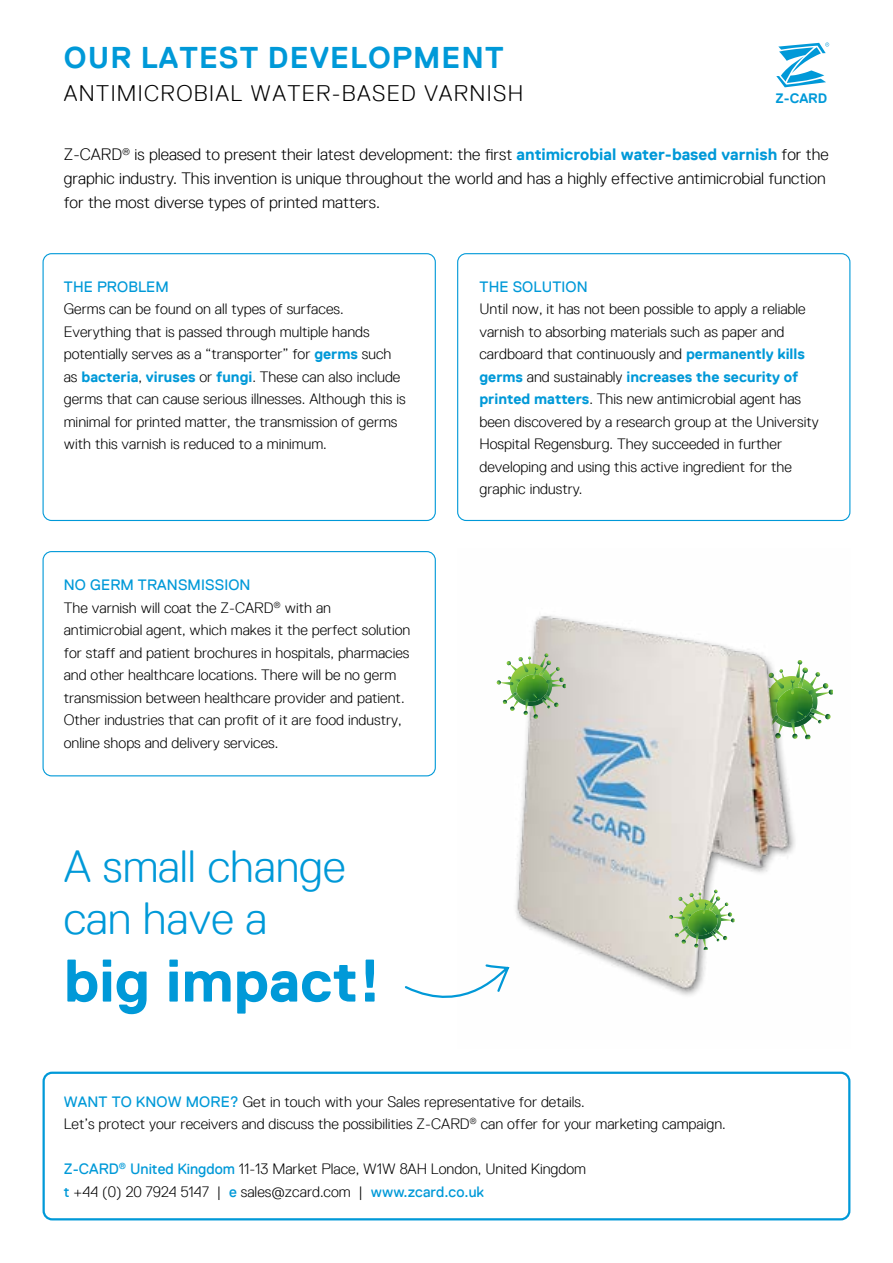
<style>
.page{position:relative;width:893px;height:1263px;background:#fff}
.page>*{position:absolute;margin:0;border:0;box-sizing:border-box;transform-origin:0 0}
.t1{font:700 60px "Replica Pro";color:#0099d8}
.t2{font:300 45px/52.5px "Replica Pro";color:#0099d8}
.t3{font:700 30px "Replica Pro";letter-spacing:.035em;color:#0099d8}
.t4{font:300 22.5px "Replica Pro";letter-spacing:.06em;color:#000}
.t5{font:300 16.5px/24px "Replica Pro";color:#000}
.t6{font:300 15px/22.5px "Replica Pro";color:#000}
.t7{font:15px "Replica Pro";letter-spacing:.01em;color:#0099d8}
.t8{font:700 13.65px "Replica Pro";color:#0099d8}
.s1{font-weight:700;color:#0099d8}
.s2{font-weight:400;color:#0099d8}
</style>
<div class="page">
<svg style="left:776px;top:43px;width:53px;height:44px"></svg>
<div style="left:43px;top:1071px;width:807px;height:149px;border:2px solid #0099d8;border-radius:9px"></div>
<div style="left:43px;top:253px;width:393px;height:268px;border:1px solid #0099d8;border-radius:9px"></div>
<div style="left:43px;top:551px;width:393px;height:225px;border:1px solid #0099d8;border-radius:9px"></div>
<div style="left:457px;top:253px;width:393px;height:268px;border:1px solid #0099d8;border-radius:9px"></div>
<svg style="left:404px;top:986px;width:53px;height:12px"></svg>
<img style="left:457px;top:615px;width:376px;height:382px">
<svg style="left:496px;top:653px;width:70px;height:66px"></svg>
<svg style="left:669px;top:890px;width:66px;height:60px"></svg>
<h3 class="t3" style="left:64px;top:41px;width:441px">OUR LATEST DEVELOPMENT</h3>
<h3 class="t4" style="left:64px;top:81px;width:461px">ANTIMICROBIAL WATER-BASED VARNISH</h3>
<p class="t8" style="left:775px;top:91px;width:53px">Z-CARD</p>
<p class="t5" style="left:64px;top:142px;width:766px">Z-CARD<sup>®</sup> is pleased to present their latest development: the first <span class="s1">antimicrobial water-based varnish</span> for the graphic industry. This invention is unique throughout the world and has a highly effective antimicrobial function for the most diverse types of printed matters.</p>
<p class="t7" style="left:64px;top:278px;width:107px">THE PROBLEM</p>
<p class="t6" style="left:64px;top:298px;width:343px">Germs can be found on all types of surfaces.<br>Everything that is passed through multiple hands potentially serves as a “transporter” for <span class="s1">germs</span> such as <span class="s1">bacteria</span>, <span class="s1">viruses</span> or <span class="s1">fungi</span>. These can also include germs that can cause serious illnesses. Although this is minimal for printed matter, the transmission of germs with this varnish is reduced to a minimum.</p>
<p class="t6" style="left:64px;top:574px;width:348px"><span class="s2">NO GERM TRANSMISSION<br></span>The varnish will coat the Z-CARD<sup>®</sup> with an antimicrobial agent, which makes it the perfect solution for staff and patient brochures in hospitals, pharmacies and other healthcare locations. There will be no germ transmission between healthcare provider and patient.<br>Other industries that can profit of it are food industry, online shops and delivery services.</p>
<h2 class="t2" style="left:64px;top:840px;width:283px">A small change can have a</h2>
<h1 class="t1" style="left:64px;top:947px;width:319px">big impact!</h1>
<p class="t7" style="left:479px;top:278px;width:110px">THE SOLUTION</p>
<p class="t6" style="left:479px;top:298px;width:341px">Until now, it has not been possible to apply a reliable varnish to absorbing materials such as paper and cardboard that continuously and <span class="s1">permanently kills germs</span> and sustainably <span class="s1">increases the security of printed matters</span>. This new antimicrobial agent has been discovered by a research group at the University Hospital Regensburg. They succeeded in further developing and using this active ingredient for the graphic industry.</p>
<p class="t6" style="left:64px;top:1090px;width:663px"><span class="s2">WANT TO KNOW MORE?</span> Get in touch with your Sales representative for details.<br>Let’s protect your receivers and discuss the possibilities Z-CARD<sup>®</sup> can offer for your marketing campaign.</p>
<p class="t6" style="left:64px;top:1158px;width:524px"><span class="s2">Z-CARD</span><sup>®</sup> <span class="s2">United Kingdom</span> 11-13 Market Place, W1W 8AH London, United Kingdom <span class="s2">t</span> +44 (0) 20 7924 5147 | <span class="s2">e</span> sales@zcard.com | <span class="s2">www.zcard.co.uk</span></p>
</div>
